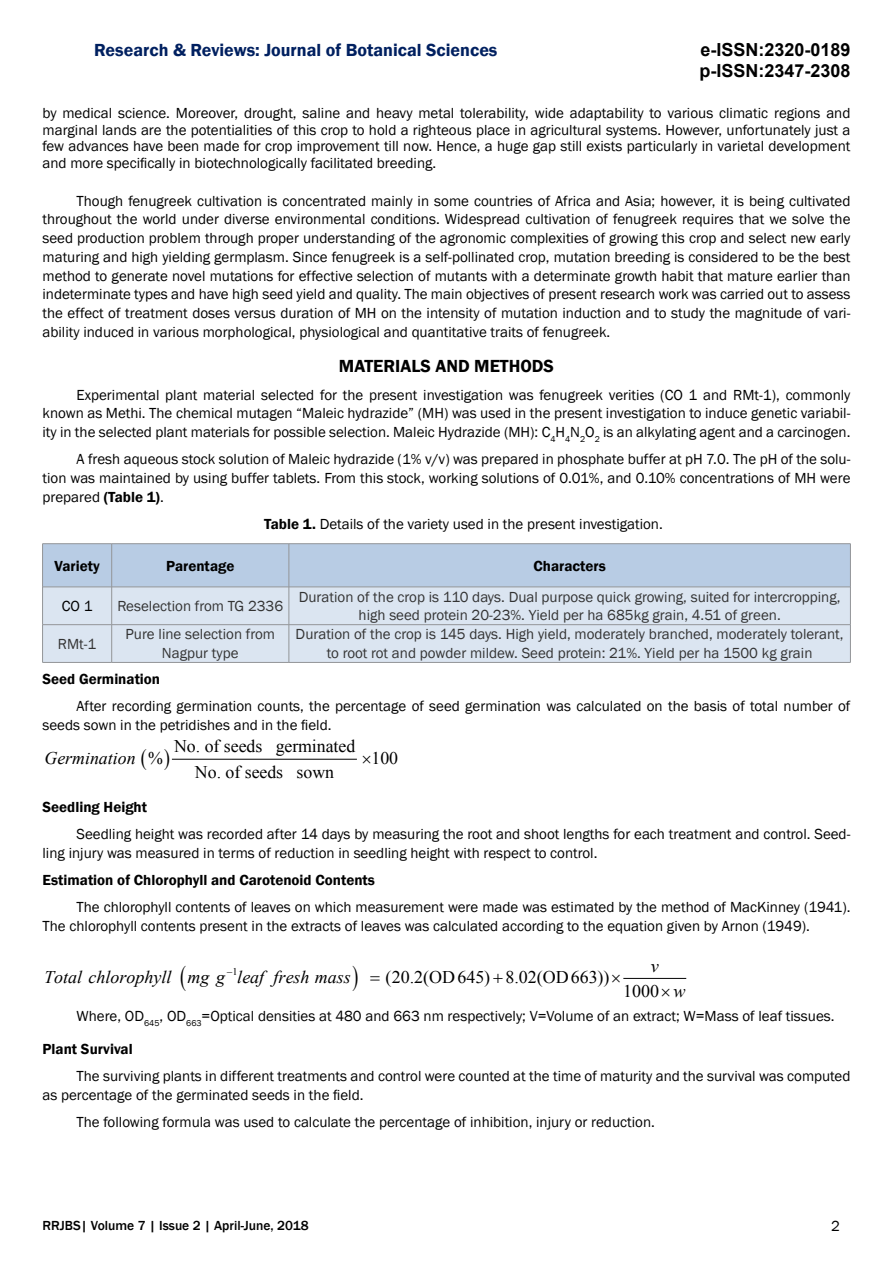
<style>
.page{position:relative;width:893px;height:1263px;background:#fff}
.page>*{position:absolute;margin:0;border:0;box-sizing:border-box;transform-origin:0 0}
.t1{font:600 18px "Franklin Gothic";color:#002060}
.t2{font:700 18px/21px "Arial";color:#000}
.t3{font:600 18px "Franklin Gothic";color:#000}
.t4{font:17.85px "Times New Roman";color:#000}
.t5{font:italic 17.85px "Times New Roman";color:#000}
.t6{font:15px/18.8px "Franklin Gothic";color:#000;text-align:justify}
.t7{font:15px/18.8px "Franklin Gothic";color:#333;text-align:center}
.t8{font:600 15px "Franklin Gothic";color:#000}
.t9{font:500 13.5px "Franklin Gothic";color:#000}
.t10{font:10.35px "Times New Roman";color:#000}
.s1{font-weight:600}
</style>
<div class="page">
<div style="left:43px;top:544px;width:807px;height:43px;background:#b8cce4"></div>
<div style="left:43px;top:588px;width:807px;height:74px;background:#dbe5f1"></div>
<hr style="left:43px;top:543px;width:69px;height:1px;background:#939598">
<hr style="left:42px;top:544px;width:1px;height:43px;background:#939598">
<hr style="left:112px;top:543px;width:177px;height:1px;background:#939598">
<hr style="left:111px;top:544px;width:1px;height:43px;background:#939598">
<hr style="left:289px;top:543px;width:561px;height:1px;background:#939598">
<hr style="left:289px;top:544px;width:1px;height:43px;background:#939598">
<hr style="left:850px;top:544px;width:1px;height:43px;background:#939598">
<hr style="left:43px;top:587px;width:69px;height:1px;background:#939598">
<hr style="left:42px;top:587px;width:1px;height:38px;background:#939598">
<hr style="left:112px;top:587px;width:177px;height:1px;background:#939598">
<hr style="left:111px;top:587px;width:1px;height:38px;background:#939598">
<hr style="left:289px;top:587px;width:561px;height:1px;background:#939598">
<hr style="left:289px;top:587px;width:1px;height:38px;background:#939598">
<hr style="left:850px;top:587px;width:1px;height:38px;background:#939598">
<hr style="left:43px;top:624px;width:69px;height:1px;background:#939598">
<hr style="left:42px;top:625px;width:1px;height:37px;background:#939598">
<hr style="left:112px;top:624px;width:177px;height:1px;background:#939598">
<hr style="left:111px;top:625px;width:1px;height:37px;background:#939598">
<hr style="left:289px;top:624px;width:561px;height:1px;background:#939598">
<hr style="left:289px;top:625px;width:1px;height:37px;background:#939598">
<hr style="left:850px;top:625px;width:1px;height:37px;background:#939598">
<hr style="left:43px;top:662px;width:69px;height:1px;background:#939598">
<hr style="left:112px;top:662px;width:177px;height:1px;background:#939598">
<hr style="left:289px;top:662px;width:561px;height:1px;background:#939598">
<hr style="left:172px;top:759px;width:184px;height:1px;background:#000">
<hr style="left:624px;top:978px;width:62px;height:1px;background:#000">
<p class="t1" style="left:94px;top:38px;width:405px">Research &amp; Reviews: Journal of Botanical Sciences</p>
<p class="t2" style="left:699px;top:39px;width:153px">e-ISSN:2320-0189 p-ISSN:2347-2308</p>
<p class="t6" style="left:43px;top:105px;width:809px;line-height:16.5px">by medical science. Moreover, drought, saline and heavy metal tolerability, wide adaptability to various climatic regions and marginal lands are the potentialities of this crop to hold a righteous place in agricultural systems. However, unfortunately just a few advances have been made for crop improvement till now. Hence, a huge gap still exists particularly in varietal development and more specifically in biotechnologically facilitated breeding.</p>
<p class="t6" style="left:43px;top:192px;width:809px;text-indent:34px">Though fenugreek cultivation is concentrated mainly in some countries of Africa and Asia; however, it is being cultivated throughout the world under diverse environmental conditions. Widespread cultivation of fenugreek requires that we solve the seed production problem through proper understanding of the agronomic complexities of growing this crop and select new early maturing and high yielding germplasm. Since fenugreek is a self-pollinated crop, mutation breeding is considered to be the best method to generate novel mutations for effective selection of mutants with a determinate growth habit that mature earlier than indeterminate types and have high seed yield and quality. The main objectives of present research work was carried out to assess the effect of treatment doses versus duration of MH on the intensity of mutation induction and to study the magnitude of vari&shy;ability induced in various morphological, physiological and quantitative traits of fenugreek.</p>
<p class="t3" style="left:339px;top:355px;width:217px">MATERIALS AND METHODS</p>
<p class="t6" style="left:43px;top:386px;width:809px;text-indent:34px">Experimental plant material selected for the present investigation was fenugreek verities (CO 1 and RMt-1), commonly known as Methi. The chemical mutagen “Maleic hydrazide” (MH) was used in the present investigation to induce genetic variabil&shy;ity in the selected plant materials for possible selection. Maleic Hydrazide (MH): C<sub>4</sub>H<sub>4</sub>N<sub>2</sub>O<sub>2</sub> is an alkylating agent and a carcinogen.</p>
<p class="t6" style="left:43px;top:450px;width:809px;text-indent:34px">A fresh aqueous stock solution of Maleic hydrazide (1% v/v) was prepared in phosphate buffer at pH 7.0. The pH of the solu&shy;tion was maintained by using buffer tablets. From this stock, working solutions of 0.01%, and 0.10% concentrations of MH were prepared <span class="s1">(Table 1)</span>.</p>
<p class="t6" style="left:264px;top:515px;width:400px"><span class="s1">Table 1.</span> Details of the variety used in the present investigation.</p>
<p class="t8" style="left:55px;top:556px;width:47px">Variety</p>
<p class="t8" style="left:166px;top:556px;width:70px">Parentage</p>
<p class="t8" style="left:533px;top:556px;width:74px">Characters</p>
<p class="t6" style="left:62px;top:597px;width:32px">CO 1</p>
<p class="t7" style="left:117px;top:597px;width:167px">Reselection from TG 2336</p>
<p class="t7" style="left:299px;top:588px;width:543px">Duration of the crop is 110 days. Dual purpose quick growing, suited for intercropping, high seed protein 20-23%. Yield per ha 685kg grain, 4.51 of green.</p>
<p class="t7" style="left:58px;top:635px;width:40px">RMt-1</p>
<p class="t7" style="left:126px;top:625px;width:151px">Pure line selection from<br>Nagpur type</p>
<p class="t7" style="left:296px;top:625px;width:550px">Duration of the crop is 145 days. High yield, moderately branched, moderately tolerant, to root rot and powder mildew. Seed protein: 21%. Yield per ha 1500 kg grain</p>
<p class="t8" style="left:43px;top:669px;width:119px">Seed Germination</p>
<p class="t6" style="left:43px;top:697px;width:809px;text-indent:34px">After recording germination counts, the percentage of seed germination was calculated on the basis of total number of seeds sown in the petridishes and in the field.</p>
<p class="t4" style="left:174px;top:734px;width:183px">No. of seeds germinated</p>
<p class="t5" style="left:45px;top:745px;width:93px">Germination</p>
<p class="t8" style="left:43px;top:797px;width:106px">Seedling Height</p>
<p class="t6" style="left:43px;top:825px;width:809px;text-indent:34px">Seedling height was recorded after 14 days by measuring the root and shoot lengths for each treatment and control. Seed&shy;ling injury was measured in terms of reduction in seedling height with respect to control.</p>
<p class="t8" style="left:43px;top:871px;width:334px">Estimation of Chlorophyll and Carotenoid Contents</p>
<p class="t6" style="left:43px;top:898px;width:809px;text-indent:34px">The chlorophyll contents of leaves on which measurement were made was estimated by the method of MacKinney (1941).<br>The chlorophyll contents present in the extracts of leaves was calculated according to the equation given by Arnon (1949).</p>
<p class="t10" style="left:227px;top:964px;width:12px">−1</p>
<p class="t4" style="left:385px;top:965px;width:225px">(20.2(OD645) 8.02(OD663))</p>
<p class="t4" style="left:623px;top:979px;width:37px">1000</p>
<p class="t4" style="left:148px;top:746px;width:16px">%</p>
<p class="t4" style="left:371px;top:746px;width:28px">100</p>
<p class="t4" style="left:195px;top:759px;width:141px">No. of seeds sown</p>
<p class="t5" style="left:651px;top:953px;width:9px">v</p>
<p class="t5" style="left:44px;top:964px;width:308px">Total chlorophyll mg g leaf fresh mass</p>
<p class="t5" style="left:673px;top:978px;width:14px">w</p>
<p class="t6" style="left:77px;top:1006px;width:759px">Where, OD<sub>645</sub>, OD<sub>663</sub>=Optical densities at 480 and 663 nm respectively; V=Volume of an extract; W=Mass of leaf tissues.</p>
<p class="t8" style="left:43px;top:1040px;width:92px">Plant Survival</p>
<p class="t6" style="left:43px;top:1067px;width:809px;text-indent:34px">The surviving plants in different treatments and control were counted at the time of maturity and the survival was computed as percentage of the germinated seeds in the field.</p>
<p class="t6" style="left:77px;top:1113px;width:580px">The following formula was used to calculate the percentage of inhibition, injury or reduction.</p>
<p class="t9" style="left:43px;top:1217px;width:268px">RRJBS| Volume 7 | Issue 2 | April-June, 2018</p>
<p class="t6" style="left:831px;top:1217px;width:10px">2</p>
</div>
